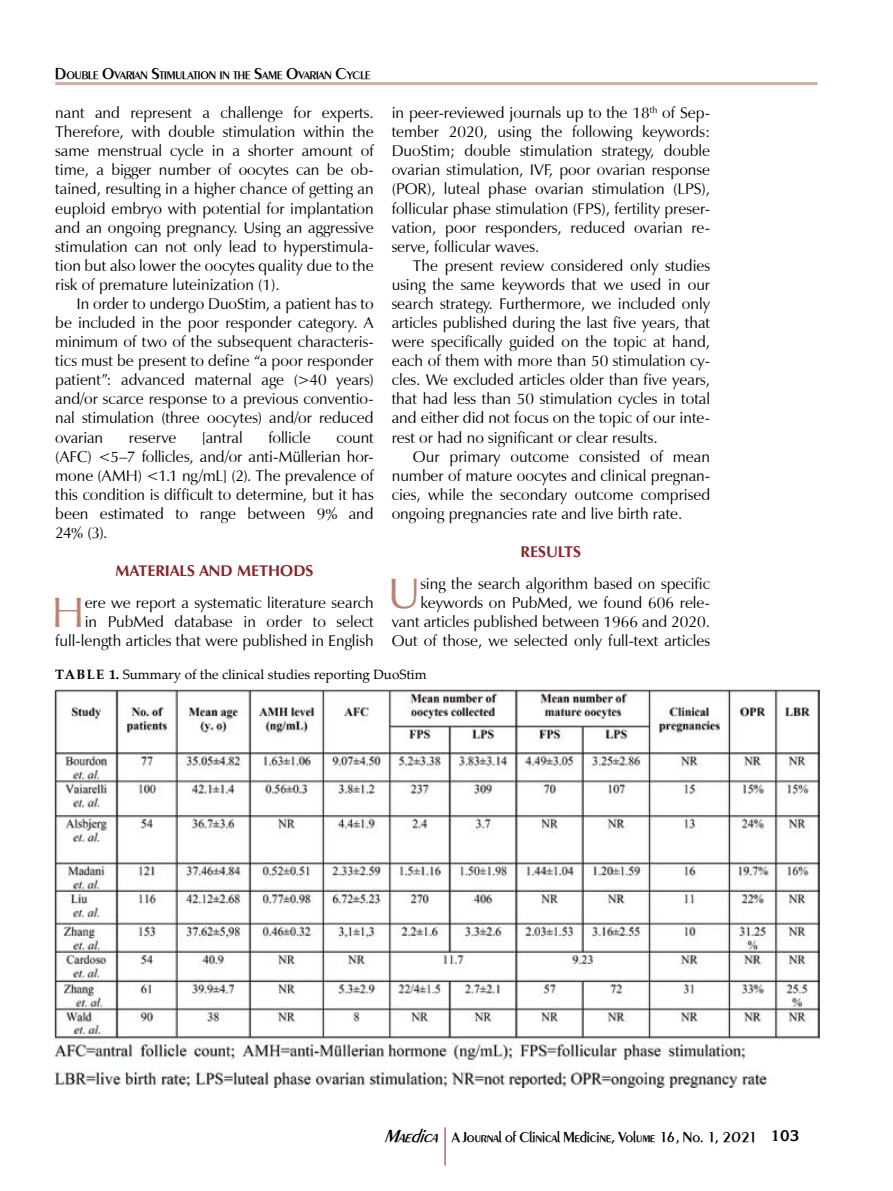
<style>
.page{position:relative;width:893px;height:1191px;background:#fff}
.page>*{position:absolute;margin:0;border:0;box-sizing:border-box;transform-origin:0 0}
.t1{font:43.35px "Z Humanist Normal";color:#b98272}
.t2{font:15.75px/19px "Z Humanist Normal";color:#000;text-align:justify}
.t3{font:700 15.75px "Z Humanist";color:#8a2529}
.t4{font:500 15px "Peinaud";letter-spacing:-.005em;color:#000}
.t5{font:13.5px "Palatino Linotype";color:#000}
.t6{font:500 11.55px "Peinaud";color:#000}
.s1{font-size:16.5px}
.s2{font-weight:700}
.s3{font-style:italic;font-size:18px}
.s4{font-family:"Korina";font-weight:700}
</style>
<div class="page">
<hr style="left:55px;top:82px;width:762px;height:3px;background:#d0aca0">
<hr style="left:445px;top:1127px;width:1px;height:38px;background:#8a2529">
<img style="left:54px;top:689px;width:766px;height:398px">
<p class="t6" style="left:55px;top:68px;width:317px"><span class="s1">D</span>OUBLE <span class="s1">O</span>VARIAN <span class="s1">S</span>TIMULATION IN THE <span class="s1">S</span>AME <span class="s1">O</span>VARIAN <span class="s1">C</span>YCLE</p>
<p class="t2" style="left:55px;top:103px;width:320px">nant and represent a challenge for experts.<br>Therefore, with double stimulation within the same menstrual cycle in a shorter amount of time, a bigger number of oocytes can be ob&shy;tained, resulting in a higher chance of getting an euploid embryo with potential for implantation and an ongoing pregnancy. Using an aggressive stimulation can not only lead to hyperstimula&shy;tion but also lower the oocytes quality due to the risk of premature luteinization (1).</p>
<p class="t2" style="left:55px;top:294px;width:320px;text-indent:21px">In order to undergo DuoStim, a patient has to be included in the poor responder category. A minimum of two of the subsequent characteris&shy;tics must be present to define “a poor responder patient”: advanced maternal age (&gt;40 years) and/or scarce response to a previous conventio&shy;nal stimulation (three oocytes) and/or reduced ovarian</p>
<p class="t2" style="left:392px;top:103px;width:320px">in peer-reviewed journals up to the 18<sup>th</sup> of Sep&shy;tember 2020, using the following keywords:<br>DuoStim; double stimulation strategy, double ovarian stimulation, IVF, poor ovarian response (POR), luteal phase ovarian stimulation (LPS), follicular phase stimulation (FPS), fertility preser&shy;vation, poor responders, reduced ovarian re&shy;serve, follicular waves.</p>
<p class="t2" style="left:392px;top:256px;width:320px;text-indent:21px">The present review considered only studies using the same keywords that we used in our search strategy. Furthermore, we included only articles published during the last five years, that were specifically guided on the topic at hand, each of them with more than 50 stimulation cy&shy;cles. We excluded articles older than five years, that had less than 50 stimulation cycles in total and either did not focus on the topic of our inte&shy;rest or had no significant or clear results.</p>
<p class="t2" style="left:392px;top:447px;width:320px;text-indent:21px">Our primary outcome consisted of mean number of mature oocytes and clinical pregnan&shy;cies, while the secondary outcome comprised ongoing pregnancies rate and live birth rate.</p>
<p class="t3" style="left:521px;top:542px;width:62px">RESULTS</p>
<h1 class="t1" style="left:388px;top:567px;width:34px">U</h1>
<p class="t2" style="left:129px;top:428px;width:49px">reserve</p>
<p class="t2" style="left:202px;top:428px;width:42px">[antral</p>
<p class="t2" style="left:269px;top:428px;width:44px">follicle</p>
<p class="t2" style="left:55px;top:428px;width:320px;text-indent:281px">count (AFC) &lt;5–7 follicles, and/or anti-Müllerian hor&shy;mone (AMH) &lt;1.1 ng/mL] (2). The prevalence of this condition is difficult to determine, but it has been estimated to range between 9% and 24% (3).</p>
<p class="t3" style="left:116px;top:561px;width:199px">MATERIALS AND METHODS</p>
<h1 class="t1" style="left:51px;top:586px;width:35px">H</h1>
<p class="t2" style="left:392px;top:574px;width:320px;text-align:right">sing the search algorithm based on specific keywords on PubMed, we found 606 rele&shy;vant articles published between 1966 and 2020.<br>Out of those, we selected only full-text articles</p>
<p class="t5" style="left:55px;top:665px;width:373px"><span class="s2">TABLE 1.</span> Summary of the clinical studies reporting DuoStim</p>
<p class="t2" style="left:55px;top:593px;width:320px;text-align:right">ere we report a systematic literature search<br>in PubMed database in order to select full-length articles that were published in English</p>
<p class="t4" style="left:384px;top:1127px;width:417px"><span class="s3">Maedica</span> A Journal of Clinical Medicine, Volume 16, No. 1, 2021 <span class="s4">103</span></p>
</div>
